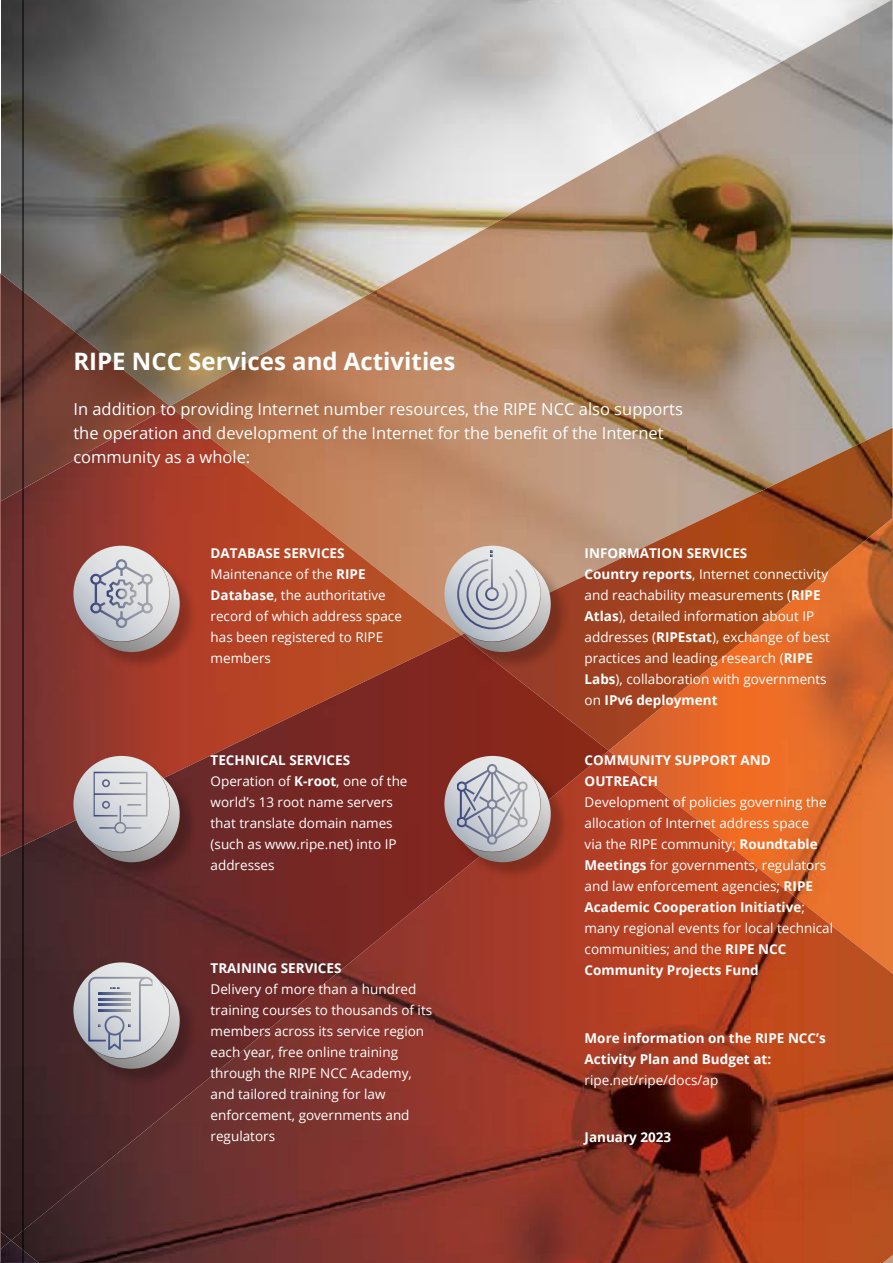
<style>
.page{position:relative;width:893px;height:1263px;background:#fff}
.page>*{position:absolute;margin:0;border:0;box-sizing:border-box;transform-origin:0 0}
.t1{font:700 24px "Open Sans";color:#fff}
.t2{font:16.5px/24px "Open Sans";color:#fff}
.t3{font:13.5px/21px "Open Sans";color:#fff}
.t4{font:700 13.5px/21px "Open Sans";color:#fff}
.s1{font-weight:700}
</style>
<div class="page">
<img style="left:1px;top:0;width:892px;height:428px">
<img style="left:862px;top:428px;width:31px;height:476px">
<img style="left:808px;top:751px;width:54px;height:153px">
<img style="left:754px;top:751px;width:54px;height:153px">
<div style="left:700px;top:751px;width:54px;height:111px;background:#ed6a23"></div>
<img style="left:1px;top:1249px;width:10px;height:14px">
<img style="left:1px;top:1240px;width:10px;height:9px">
<svg style="left:0;top:1240px;width:1px;height:23px"></svg>
<img style="left:789px;top:0;width:103px;height:428px">
<img style="left:685px;top:57px;width:105px;height:371px">
<img style="left:582px;top:115px;width:105px;height:313px">
<img style="left:479px;top:173px;width:104px;height:255px">
<img style="left:375px;top:231px;width:105px;height:197px">
<img style="left:323px;top:290px;width:54px;height:116px">
<img style="left:220px;top:319px;width:105px;height:87px">
<img style="left:170px;top:377px;width:51px;height:29px">
<img style="left:461px;top:428px;width:431px;height:323px">
<img style="left:541px;top:751px;width:159px;height:512px">
<img style="left:435px;top:1240px;width:106px;height:23px">
<img style="left:698px;top:821px;width:54px;height:442px">
<img style="left:382px;top:1240px;width:53px;height:23px">
<img style="left:751px;top:862px;width:55px;height:401px">
<img style="left:329px;top:1240px;width:53px;height:23px">
<img style="left:804px;top:904px;width:89px;height:359px">
<img style="left:276px;top:1240px;width:53px;height:23px">
<img style="left:223px;top:1240px;width:53px;height:23px">
<img style="left:170px;top:1240px;width:53px;height:23px">
<img style="left:117px;top:1240px;width:53px;height:23px">
<img style="left:11px;top:1240px;width:106px;height:23px">
<img style="left:1px;top:273px;width:169px;height:133px">
<hr style="left:0;top:273px;width:1px;height:229px;background:#9f6b61">
<img style="left:0;top:406px;width:461px;height:229px">
<img style="left:0;top:502px;width:1px;height:133px">
<img style="left:0;top:635px;width:609px;height:605px">
<hr style="left:23px;top:0;width:1px;height:1263px;background:#000">
<div style="left:76px;top:548px;width:123px;height:123px;background:#000;opacity:.22"></div>
<img style="left:89px;top:563px;width:91px;height:89px">
<div style="left:447px;top:548px;width:123px;height:123px;background:#000;opacity:.22"></div>
<img style="left:460px;top:563px;width:91px;height:89px">
<div style="left:76px;top:758px;width:123px;height:123px;background:#000;opacity:.22"></div>
<img style="left:89px;top:773px;width:91px;height:89px">
<div style="left:447px;top:758px;width:123px;height:123px;background:#000;opacity:.22"></div>
<img style="left:460px;top:773px;width:91px;height:89px">
<div style="left:76px;top:965px;width:123px;height:123px;background:#000;opacity:.22"></div>
<img style="left:89px;top:979px;width:91px;height:90px">
<svg style="left:73px;top:962px;width:96px;height:96px;background:#b1aeb4"></svg>
<svg style="left:73px;top:756px;width:96px;height:96px;background:#beb5b8"></svg>
<svg style="left:444px;top:546px;width:96px;height:96px;background:#c4bebe"></svg>
<svg style="left:444px;top:756px;width:96px;height:96px;background:#b8acb0"></svg>
<svg style="left:73px;top:546px;width:96px;height:96px;background:#bdb1b5"></svg>
<h1 class="t1" style="left:73px;top:344px;width:383px">RIPE NCC Services and Activities</h1>
<p class="t2" style="left:73px;top:397px;width:611px">In addition to providing Internet number resources, the RIPE NCC also supports the operation and development of the Internet for the benefit of the Internet community as a whole:</p>
<p class="t3" style="left:211px;top:542px;width:193px"><span class="s1">DATABASE SERVICES<br></span>Maintenance of the <span class="s1">RIPE<br>Database</span>, the authoritative record of which address space has been registered to RIPE members</p>
<p class="t3" style="left:211px;top:749px;width:198px"><span class="s1">TECHNICAL SERVICES<br></span>Operation of <span class="s1">K-root</span>, one of the world’s 13 root name servers that translate domain names (such as www.ripe.net) into IP addresses</p>
<p class="t4" style="left:211px;top:957px;width:132px">TRAINING SERVICES</p>
<p class="t3" style="left:211px;top:978px;width:223px">Delivery of more than a hundred training courses to thousands of its members across its service region each year, free online training through the RIPE NCC Academy, and tailored training for law enforcement, governments and regulators</p>
<p class="t3" style="left:585px;top:542px;width:247px"><span class="s1">INFORMATION SERVICES<br>Country reports</span>, Internet connectivity and reachability measurements (<span class="s1">RIPE Atlas</span>), detailed information about IP addresses (<span class="s1">RIPEstat</span>), exchange of best practices and leading research (<span class="s1">RIPE Labs</span>), collaboration with governments on <span class="s1">IPv6 deployment</span></p>
<p class="t4" style="left:585px;top:749px;width:188px">COMMUNITY SUPPORT AND<br>OUTREACH</p>
<p class="t3" style="left:585px;top:791px;width:250px">Development of policies governing the allocation of Internet address space<br>via the RIPE community; <span class="s1">Roundtable Meetings</span> for governments, regulators and law enforcement agencies; <span class="s1">RIPE Academic Cooperation Initiative</span>; many regional events for local technical communities; and the <span class="s1">RIPE NCC Community Projects Fund</span></p>
<p class="t4" style="left:585px;top:1027px;width:243px">More information on the RIPE NCC’s<br>Activity Plan and Budget at:</p>
<p class="t3" style="left:585px;top:1069px;width:135px">ripe.net/ripe/docs/ap</p>
<p class="t4" style="left:585px;top:1126px;width:88px">January 2023</p>
</div>
